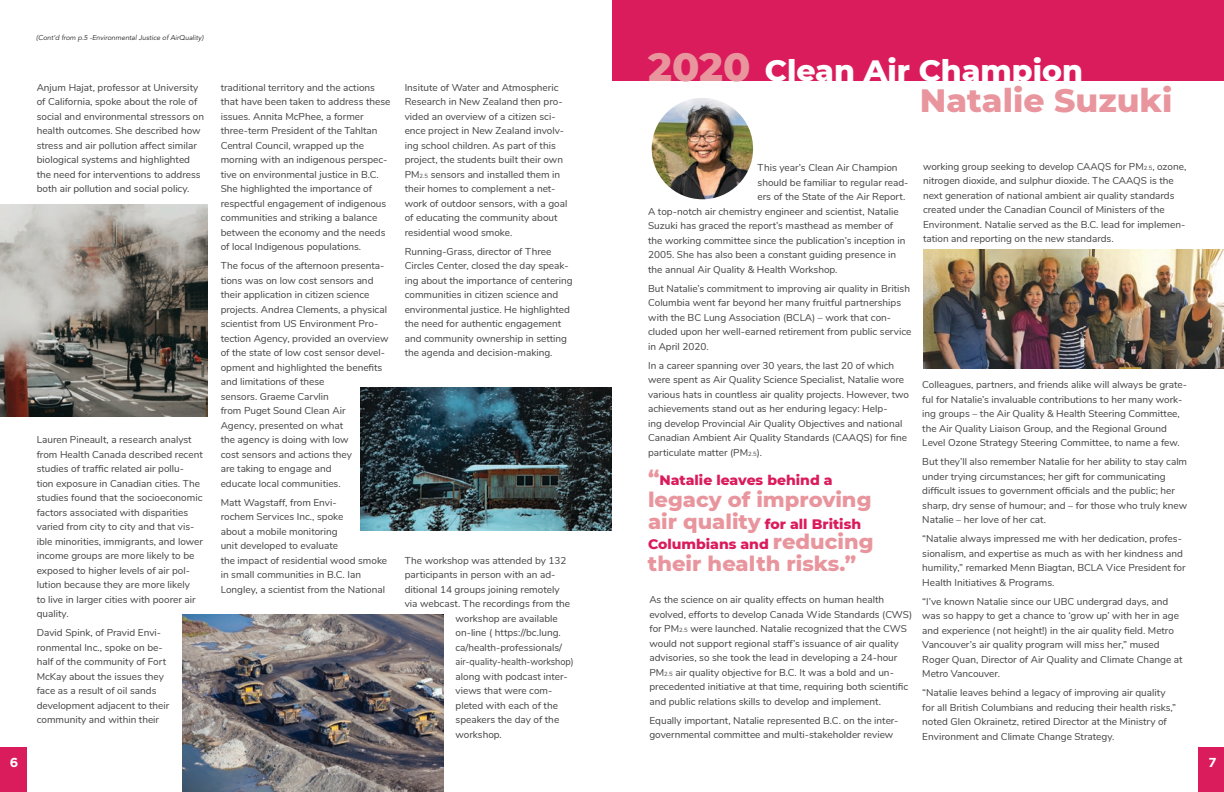
<style>
.page{position:relative;width:1224px;height:792px;background:#fff}
.page>*{position:absolute;margin:0;border:0;box-sizing:border-box;transform-origin:0 0}
.t1{font:800 33px "Montserrat";color:#e9959d}
.t2{font:800 30px "Montserrat";color:#fff}
.t3{font:800 21px "Montserrat";color:#e9959d}
.t4{font:800 14px/20px "Montserrat";color:#da1b5c}
.t5{font:700 13px "Gotham";color:#fff}
.t6{font:10px/14.5px "Nunito";color:#414142}
.t7{font:10px "Nunito";color:#414142;scale:.92 1}
.t8{font:italic 7px "Avenir";color:#231f20}
.s1{font-size:6px}
.s2{font-size:40px;color:#e9959d}
.s3{font-size:21px;color:#e9959d}
</style>
<div class="page">
<img style="left:923px;top:249px;width:301px;height:120px">
<div style="left:1199px;top:747px;width:25px;height:45px;background:#da1b5c"></div>
<div style="left:612px;top:0;width:612px;height:80px;background:#da1b5c"></div>
<img style="left:652px;top:98px;width:101px;height:101px;border-radius:51px">
<img style="left:0;top:204px;width:207px;height:212px">
<img style="left:183px;top:615px;width:260px;height:177px">
<img style="left:360px;top:387px;width:252px;height:143px">
<div style="left:0;top:747px;width:26px;height:45px;background:#da1b5c"></div>
<h3 class="t5" style="left:10px;top:754px;width:10px">6</h3>
<p class="t8" style="left:36px;top:34px;width:169px">(Cont’d from p.5 -Environmental Justice of AirQuality)</p>
<p class="t6" style="left:37px;top:79px;width:169px">Anjum Hajat, professor at University of California, spoke about the role of social and environmental stressors on health outcomes. She described how stress and air pollution affect similar biological systems and highlighted the need for interventions to address both air pollution and social policy.</p>
<p class="t6" style="left:37px;top:432px;width:168px">Lauren Pineault, a research analyst from Health Canada described recent studies of traffic related air pollu&shy;tion exposure in Canadian cities. The studies found that the socioeconomic factors associated with disparities varied from city to city and that vis&shy;ible minorities, immigrants, and lower income groups are more likely to be exposed to higher levels of air pol&shy;lution because they are more likely<br>to live in larger cities with poorer air quality.</p>
<p class="t6" style="left:37px;top:625px;width:134px">David Spink, of Pravid Envi&shy;ronmental Inc., spoke on be&shy;half of the community of Fort<br>McKay about the issues they face as a result of oil sands development adjacent to their community and within their</p>
<p class="t6" style="left:221px;top:79px;width:171px">traditional territory and the actions that have been taken to address these issues. Annita McPhee, a former three-term President of the Tahltan Central Council, wrapped up the morning with an indigenous perspec&shy;tive on environmental justice in B.C.<br>She highlighted the importance of respectful engagement of indigenous communities and striking a balance between the economy and the needs of local Indigenous populations.</p>
<p class="t6" style="left:221px;top:258px;width:169px">The focus of the afternoon presenta&shy;tions was on low cost sensors and their application in citizen science projects. Andrea Clements, a physical scientist from US Environment Pro&shy;tection Agency, provided an overview of the state of low cost sensor devel&shy;opment and highlighted the benefits and limitations of these<br>sensors. Graeme Carvlin<br>from Puget Sound Clean Air<br>Agency, presented on what<br>the agency is doing with low<br>cost sensors and actions they<br>are taking to engage and<br>educate local communities.</p>
<p class="t6" style="left:221px;top:494px;width:168px">Matt Wagstaff, from Envi-<br>rochem Services Inc., spoke<br>about a mobile monitoring<br>unit developed to evaluate<br>the impact of residential wood smoke in small communities in B.C. Ian<br>Longley, a scientist from the National</p>
<p class="t6" style="left:405px;top:79px;width:164px">Insitute of Water and Atmospheric Research in New Zealand then pro&shy;vided an overview of a citizen sci&shy;ence project in New Zealand involv&shy;ing school children. As part of this project, the students built their own PM<span class="s1">2.5</span> sensors and installed them in their homes to complement a net&shy;work of outdoor sensors, with a goal of educating the community about residential wood smoke.</p>
<p class="t6" style="left:405px;top:243px;width:169px">Running-Grass, director of Three Circles Center, closed the day speak&shy;ing about the importance of centering communities in citizen science and environmental justice. He highlighted the need for authentic engagement and community ownership in setting the agenda and decision-making.</p>
<p class="t6" style="left:405px;top:552px;width:163px">The workshop was attended by 132</p>
<p class="t6" style="left:405px;top:567px;width:152px">participants in person with an ad-</p>
<p class="t6" style="left:405px;top:581px;width:156px">ditional 14 groups joining remotely</p>
<p class="t6" style="left:405px;top:596px;width:167px">via webcast. The recordings from the</p>
<p class="t6" style="left:456px;top:610px;width:104px">workshop are available</p>
<p class="t6" style="left:456px;top:625px;width:107px">on-line ( https://bc.lung.</p>
<p class="t6" style="left:456px;top:639px;width:108px">ca/health-professionals/</p>
<p class="t7" style="left:456px;top:654px;width:130px">air-quality-health-workshop)</p>
<p class="t6" style="left:456px;top:668px;width:114px">along with podcast inter-</p>
<p class="t6" style="left:456px;top:683px;width:98px">views that were com-</p>
<p class="t6" style="left:456px;top:697px;width:104px">pleted with each of the</p>
<p class="t6" style="left:456px;top:712px;width:105px">speakers the day of the</p>
<p class="t6" style="left:456px;top:726px;width:48px">workshop.</p>
<h2 class="t2" style="left:648px;top:48px;width:436px"><span class="s2">2020</span> Clean Air Champion</h2>
<h1 class="t1" style="left:920px;top:76px;width:254px">Natalie Suzuki</h1>
<p class="t6" style="left:758px;top:160px;width:142px">This year’s Clean Air Champion</p>
<p class="t6" style="left:758px;top:175px;width:152px">should be familiar to regular read-</p>
<p class="t6" style="left:758px;top:189px;width:149px">ers of the State of the Air Report.</p>
<p class="t6" style="left:648px;top:204px;width:252px">A top-notch air chemistry engineer and scientist, Natalie</p>
<p class="t6" style="left:648px;top:218px;width:247px">Suzuki has graced the report’s masthead as member of</p>
<p class="t6" style="left:648px;top:233px;width:259px">the working committee since the publication’s inception in</p>
<p class="t6" style="left:648px;top:247px;width:250px">2005. She has also been a constant guiding presence in</p>
<p class="t6" style="left:648px;top:262px;width:191px">the annual Air Quality &amp; Health Workshop.</p>
<p class="t6" style="left:648px;top:281px;width:265px">But Natalie’s commitment to improving air quality in British Columbia went far beyond her many fruitful partnerships with the BC Lung Association (BCLA) – work that con&shy;cluded upon her well-earned retirement from public service in April 2020.</p>
<p class="t6" style="left:648px;top:358px;width:262px">In a career spanning over 30 years, the last 20 of which were spent as Air Quality Science Specialist, Natalie wore various hats in countless air quality projects. However, two achievements stand out as her enduring legacy: Help-<br>ing develop Provincial Air Quality Objectives and national Canadian Ambient Air Quality Standards (CAAQS) for fine particulate matter (PM<span class="s1">2.5</span>).</p>
<h3 class="t4" style="left:648px;top:470px;width:186px"><span class="s3">“</span>Natalie leaves behind a</h3>
<h3 class="t3" style="left:648px;top:485px;width:225px">legacy of improving</h3>
<h3 class="t4" style="left:648px;top:514px;width:227px"><span class="s3">air quality</span> for all British<br>Columbians and <span class="s3">reducing</span></h3>
<h3 class="t3" style="left:648px;top:549px;width:210px">their health risks.”</h3>
<p class="t6" style="left:649px;top:592px;width:264px">As the science on air quality effects on human health evolved, efforts to develop Canada Wide Standards (CWS) for PM<span class="s1">2.5</span> were launched. Natalie recognized that the CWS would not support regional staff’s issuance of air quality advisories, so she took the lead in developing a 24-hour PM<span class="s1">2.5</span> air quality objective for B.C. It was a bold and un&shy;precedented initiative at that time, requiring both scientific and public relations skills to develop and implement.</p>
<p class="t6" style="left:649px;top:713px;width:251px">Equally important, Natalie represented B.C. on the inter&shy;governmental committee and multi-stakeholder review</p>
<p class="t6" style="left:923px;top:159px;width:265px">working group seeking to develop CAAQS for PM<span class="s1">2.5</span>, ozone, nitrogen dioxide, and sulphur dioxide. The CAAQS is the next generation of national ambient air quality standards created under the Canadian Council of Ministers of the Environment. Natalie served as the B.C. lead for implemen&shy;tation and reporting on the new standards.</p>
<p class="t6" style="left:922px;top:377px;width:266px">Colleagues, partners, and friends alike will always be grate&shy;ful for Natalie’s invaluable contributions to her many work&shy;ing groups – the Air Quality &amp; Health Steering Committee, the Air Quality Liaison Group, and the Regional Ground Level Ozone Strategy Steering Committee, to name a few.</p>
<p class="t6" style="left:922px;top:454px;width:266px">But they’ll also remember Natalie for her ability to stay calm under trying circumstances; her gift for communicating difficult issues to government officials and the public; her sharp, dry sense of humour; and – for those who truly knew Natalie – her love of her cat.</p>
<p class="t6" style="left:922px;top:531px;width:265px">“Natalie always impressed me with her dedication, profes&shy;sionalism, and expertise as much as with her kindness and humility,” remarked Menn Biagtan, BCLA Vice President for Health Initiatives &amp; Programs.</p>
<p class="t6" style="left:922px;top:593px;width:262px">“I’ve known Natalie since our UBC undergrad days, and was so happy to get a chance to ‘grow up’ with her in age and experience (not height!) in the air quality field. Metro Vancouver’s air quality program will miss her,” mused Roger Quan, Director of Air Quality and Climate Change at Metro Vancouver.</p>
<p class="t6" style="left:922px;top:685px;width:255px">“Natalie leaves behind a legacy of improving air quality for all British Columbians and reducing their health risks,” noted Glen Okrainetz, retired Director at the Ministry of Environment and Climate Change Strategy.</p>
<h3 class="t5" style="left:1208px;top:754px;width:10px">7</h3>
</div>
